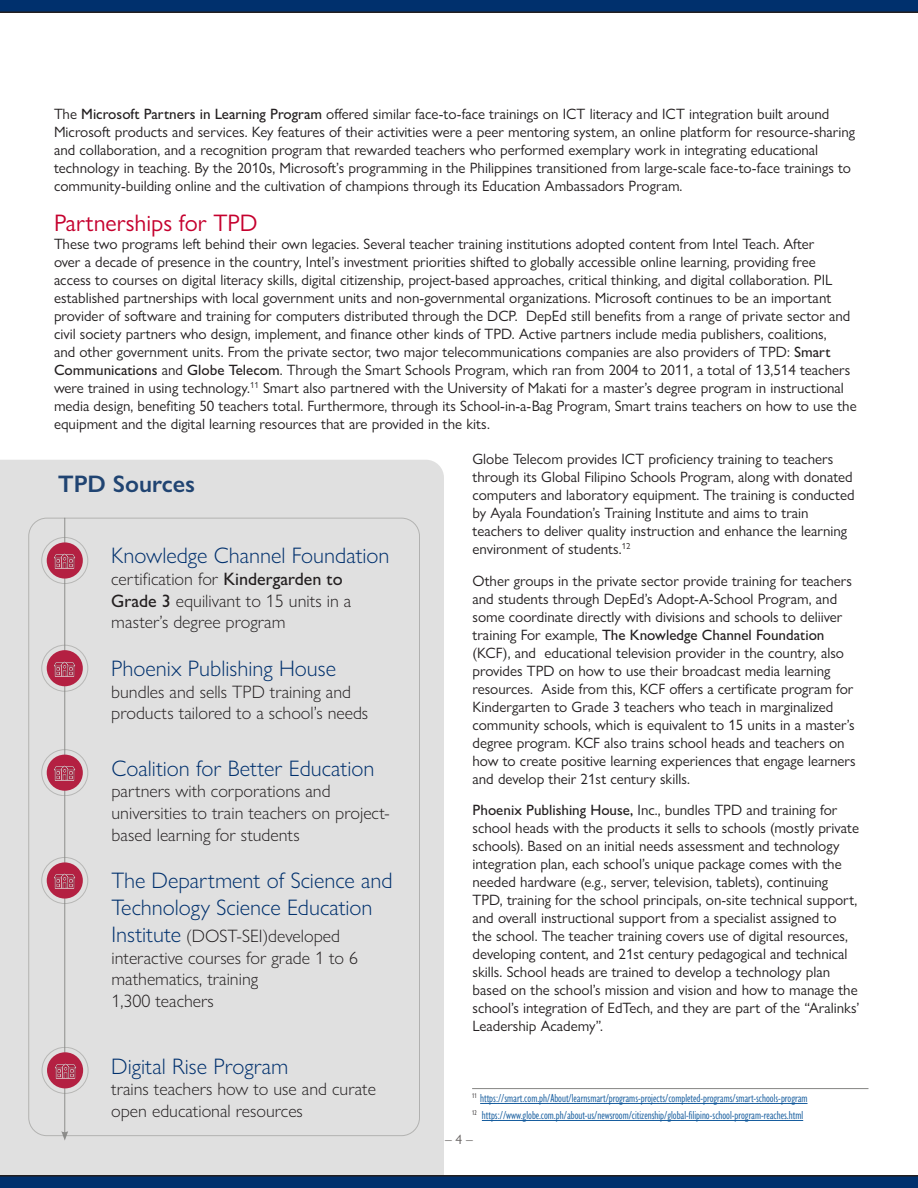
<style>
.page{position:relative;width:918px;height:1188px;background:#fff}
.page>*{position:absolute;margin:0;border:0;box-sizing:border-box;transform-origin:0 0}
.t1{font:24px "Gill Sans Nova";color:#c5002e}
.text{font:600 24px "Gill Sans Nova";color:#00306d}
.text-2{font:300 22.5px/27px "Gill Sans Nova";color:#00306d}
.text-3{font:300 18px/21.6px "Gill Sans Nova";color:#231f20}
.text-4{font:15px/18px "Gill Sans Nova";color:#231f20}
.t2{font:13.5px "Gill Sans Nova";color:#676362}
.footnotes{font:condensed 12px "Gill Sans Nova";color:#175d9e}
.footnote_with_rule{font:condensed 12px "Gill Sans Nova";color:#175d9e}
.s1{font-weight:500}
.s2{font-size:22.5px;color:#00306d}
</style>
<div class="page">
<div style="left:0;top:460px;width:444px;height:715px;background:#e0e0e0"></div>
<svg style="left:0;top:0;width:918px;height:13px"></svg>
<svg style="left:0;top:1175px;width:918px;height:13px"></svg>
<hr style="left:472px;top:1088px;width:396px;height:1px;background:#848482">
<hr style="left:480px;top:1103px;width:328px;height:1px;background:#175d9e">
<hr style="left:482px;top:1120px;width:321px;height:1px;background:#175d9e">
<p class="text-4" style="left:54px;top:105px;width:803px">The <span class="s1">Microsoft Partners in Learning Program</span> offered similar face-to-face trainings on ICT literacy and ICT integration built around Microsoft products and services. Key features of their activities were a peer mentoring system, an online platform for resource-sharing and collaboration, and a recognition program that rewarded teachers who performed exemplary work in integrating educational technology in teaching. By the 2010s, Microsoft’s programming in the Philippines transitioned from large-scale face-to-face trainings to community-building online and the cultivation of champions through its Education Ambassadors Program.</p>
<h1 class="t1" style="left:54px;top:209px;width:205px">Partnerships for TPD</h1>
<p class="text-4" style="left:54px;top:235px;width:804px">These two programs left behind their own legacies. Several teacher training institutions adopted content from Intel Teach. After<br>over a decade of presence in the country, Intel’s investment priorities shifted to globally accessible online learning, providing free<br>access to courses on digital literacy skills, digital citizenship, project-based approaches, critical thinking, and digital collaboration. PIL established partnerships with local government units and non-governmental organizations. Microsoft continues to be an important provider of software and training for computers distributed through the DCP. DepEd still benefits from a range of private sector and civil society partners who design, implement, and finance other kinds of TPD. Active partners include media publishers, coalitions,<br>and other government units. From the private sector, two major telecommunications companies are also providers of TPD: <span class="s1">Smart Communications</span> and <span class="s1">Globe Telecom</span>. Through the Smart Schools Program, which ran from 2004 to 2011, a total of 13,514 teachers were trained in using technology.<sup>11</sup> Smart also partnered with the University of Makati for a master’s degree program in instructional media design, benefiting 50 teachers total. Furthermore, through its School-in-a-Bag Program, Smart trains teachers on how to use the equipment and the digital learning resources that are provided in the kits.</p>
<p class="text" style="left:58px;top:469px;width:139px">TPD Sources</p>
<p class="text-2" style="left:111px;top:542px;width:280px">Knowledge Channel Foundation</p>
<p class="text-3" style="left:111px;top:568px;width:242px">certification for <span class="s1">Kindergarden to<br>Grade 3</span> equilivant to 15 units in a master’s degree program</p>
<p class="text-2" style="left:111px;top:655px;width:226px">Phoenix Publishing House</p>
<p class="text-3" style="left:111px;top:681px;width:259px">bundles and sells TPD training and products tailored to a school’s needs</p>
<p class="text-2" style="left:112px;top:754px;width:264px">Coalition for Better Education</p>
<p class="text-3" style="left:112px;top:780px;width:280px">partners with corporations and universities to train teachers on project&shy;based learning for students</p>
<p class="text-2" style="left:112px;top:867px;width:283px">The Department of Science and<br>Technology Science Education</p>
<p class="text-3" style="left:112px;top:925px;width:248px"><span class="s2">Institute</span> (DOST-SEI)developed interactive courses for grade 1 to 6 mathematics, training<br>1,300 teachers</p>
<p class="text-2" style="left:111px;top:1052px;width:179px">Digital Rise Program</p>
<p class="text-3" style="left:111px;top:1078px;width:266px">trains teachers how to use and curate open educational resources</p>
<p class="text-4" style="left:472px;top:450px;width:384px">Globe Telecom provides ICT proficiency training to teachers through its Global Filipino Schools Program, along with donated computers and laboratory equipment. The training is conducted by Ayala Foundation’s Training Institute and aims to train teachers to deliver quality instruction and enhance the learning environment of students.<sup>12</sup></p>
<p class="text-4" style="left:472px;top:571px;width:385px">Other groups in the private sector provide training for teachers and students through DepEd’s Adopt-A-School Program, and some coordinate directly with divisions and schools to deliiver training For example, <span class="s1">The Knowledge Channel Foundation </span>(KCF), and educational television provider in the country, also provides TPD on how to use their broadcast media learning resources. Aside from this, KCF offers a certificate program for Kindergarten to Grade 3 teachers who teach in marginalized community schools, which is equivalent to 15 units in a master’s degree program. KCF also trains school heads and teachers on how to create positive learning experiences that engage learners and develop their 21st century skills.</p>
<p class="text-4" style="left:472px;top:801px;width:389px"><span class="s1">Phoenix Publishing House,</span> Inc., bundles TPD and training for school heads with the products it sells to schools (mostly private schools). Based on an initial needs assessment and technology integration plan, each school’s unique package comes with the needed hardware (e.g., server, television, tablets), continuing TPD, training for the school principals, on-site technical support, and overall instructional support from a specialist assigned to the school. The teacher training covers use of digital resources, developing content, and 21st century pedagogical and technical skills. School heads are trained to develop a technology plan based on the school’s mission and vision and how to manage the school’s integration of EdTech, and they are part of the “Aralinks’ Leadership Academy”.</p>
<p class="footnote_with_rule" style="left:472px;top:1091px;width:337px"><sup>11</sup> https://smart.com.ph/About/learnsmart/programs-projects/completed-programs/smart-schools-program</p>
<p class="footnotes" style="left:472px;top:1108px;width:333px"><sup>12</sup> https://www.globe.com.ph/about-us/newsroom/citizenship/global-filipino-school-program-reaches.html</p>
<p class="t2" style="left:445px;top:1131px;width:29px">– 4 –</p>
</div>
